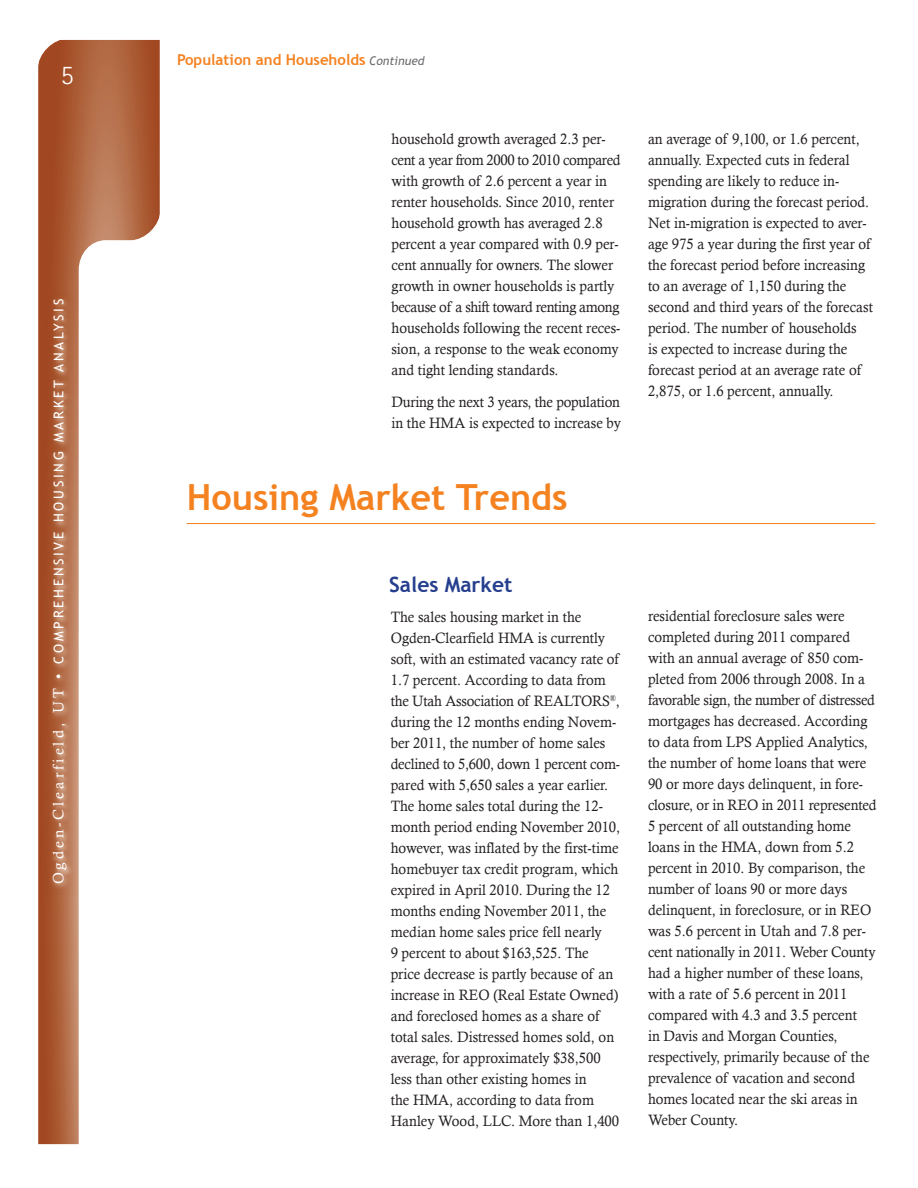
<style>
.page{position:relative;width:918px;height:1188px;background:#fff}
.page>*{position:absolute;margin:0;border:0;box-sizing:border-box;transform-origin:0 0}
.level1{font:700 36px "Trebuchet MS";color:#f58220}
.t1{font:300 27px "Rotis Sans Serif";color:#fff}
.level2{font:700 21px "Trebuchet MS";color:#253f8e}
.body_text{font:15px/21px "Calisto";color:#231f20;scale:.95 1}
.t2{font:700 15px "Trebuchet MS";color:#f58220}
.t3{font:13.5px "Trebuchet MS";letter-spacing:.2em;color:#fff}
.s1{font-family:"Calisto";font-size:15px}
.s2{font-weight:400;font-style:italic;font-size:12px;color:#6c6d70}
</style>
<div class="page">
<svg style="left:38px;top:40px;width:122px;height:1104px;background:#af633f"></svg>
<svg style="left:79px;top:240px;width:81px;height:904px"></svg>
<svg style="left:38px;top:39px;width:30px;height:30px"></svg>
<svg style="left:130px;top:210px;width:30px;height:36px"></svg>
<img style="left:46px;top:290px;width:31px;height:605px">
<hr style="left:187px;top:523px;width:688px;height:1px;background:#f58220">
<h2 class="t1" style="left:61px;top:60px;width:14px">5</h2>
<p class="t3" style="left:51px;top:884px;width:587px;rotate:-90deg"><span class="s1">Ogden-Clearfield, UT •</span> COMPREHENSIVE HOUSING MARKET ANALYSIS</p>
<p class="t2" style="left:177px;top:50px;width:249px">Population and Households <span class="s2">Continued</span></p>
<p class="body_text" style="left:392px;top:128px;width:243px">household growth averaged 2.3 per&shy;cent a year from 2000 to 2010 compared with growth of 2.6 percent a year in renter households. Since 2010, renter household growth has averaged 2.8 percent a year compared with 0.9 per&shy;cent annually for owners. The slower growth in owner households is partly because of a shift toward renting among households following the recent reces&shy;sion, a response to the weak economy and tight lending standards.</p>
<p class="body_text" style="left:392px;top:391px;width:243px">During the next 3 years, the population in the HMA is expected to increase by</p>
<p class="level1" style="left:187px;top:475px;width:382px">Housing Market Trends</p>
<p class="body_text" style="left:648px;top:128px;width:238px">an average of 9,100, or 1.6 percent, annually. Expected cuts in federal spending are likely to reduce in&shy;migration during the forecast period.<br>Net in-migration is expected to aver&shy;age 975 a year during the first year of the forecast period before increasing to an average of 1,150 during the second and third years of the forecast period. The number of households<br>is expected to increase during the forecast period at an average rate of 2,875, or 1.6 percent, annually.</p>
<p class="level2" style="left:389px;top:572px;width:125px">Sales Market</p>
<p class="body_text" style="left:391px;top:606px;width:243px">The sales housing market in the Ogden-Clearfield HMA is currently soft, with an estimated vacancy rate of 1.7 percent. According to data from the Utah Association of REALTORS<sup>®</sup>, during the 12 months ending Novem&shy;ber 2011, the number of home sales declined to 5,600, down 1 percent com&shy;pared with 5,650 sales a year earlier.<br>The home sales total during the 12- month period ending November 2010, however, was inflated by the first-time homebuyer tax credit program, which expired in April 2010. During the 12 months ending November 2011, the median home sales price fell nearly<br>9 percent to about $163,525. The price decrease is partly because of an increase in REO (Real Estate Owned) and foreclosed homes as a share of total sales. Distressed homes sold, on average, for approximately $38,500 less than other existing homes in<br>the HMA, according to data from Hanley Wood, LLC. More than 1,400</p>
<p class="body_text" style="left:648px;top:605px;width:242px">residential foreclosure sales were completed during 2011 compared with an annual average of 850 com&shy;pleted from 2006 through 2008. In a favorable sign, the number of distressed mortgages has decreased. According to data from LPS Applied Analytics, the number of home loans that were 90 or more days delinquent, in fore&shy;closure, or in REO in 2011 represented 5 percent of all outstanding home loans in the HMA, down from 5.2 percent in 2010. By comparison, the number of loans 90 or more days delinquent, in foreclosure, or in REO was 5.6 percent in Utah and 7.8 per&shy;cent nationally in 2011. Weber County had a higher number of these loans, with a rate of 5.6 percent in 2011 compared with 4.3 and 3.5 percent<br>in Davis and Morgan Counties, respectively, primarily because of the prevalence of vacation and second homes located near the ski areas in Weber County.</p>
</div>
